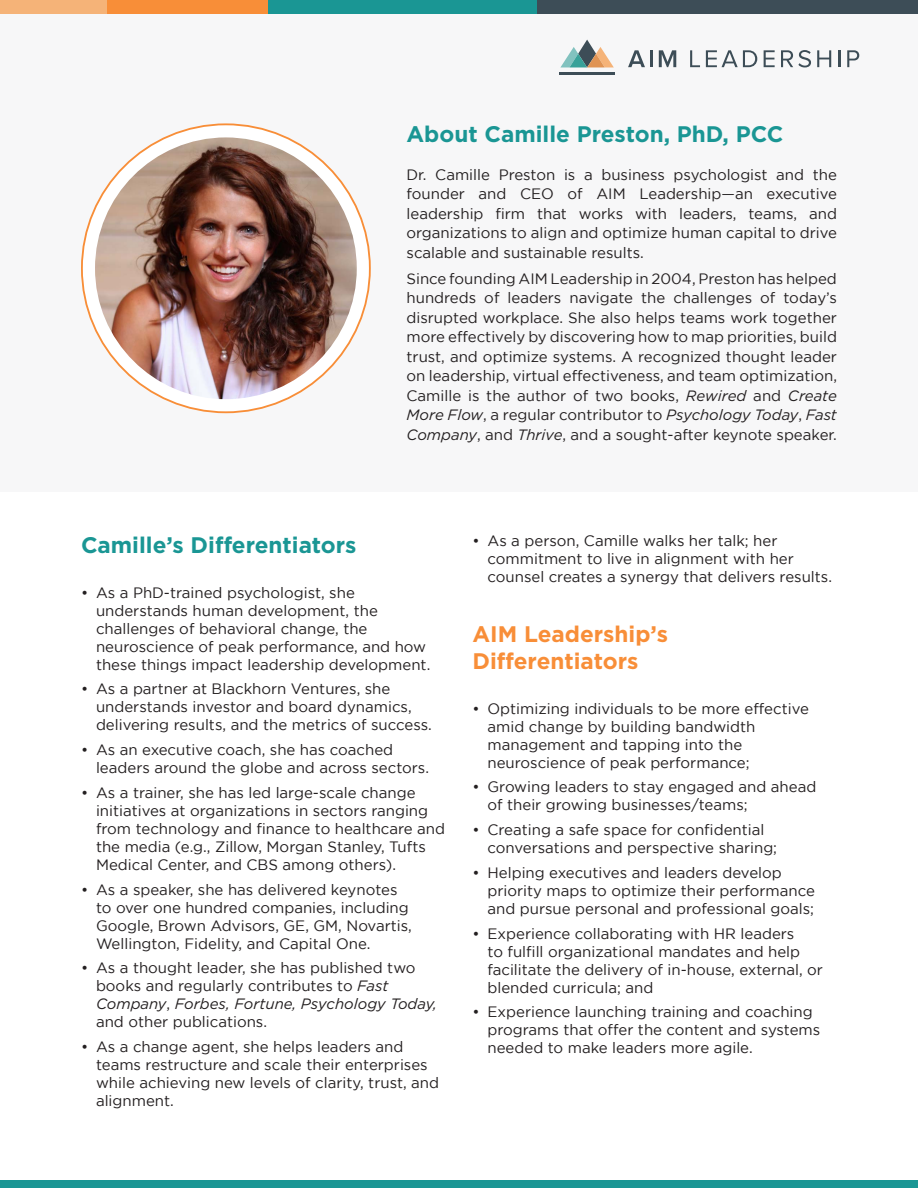
<style>
.page{position:relative;width:918px;height:1188px;background:#fff}
.page>*{position:absolute;margin:0;border:0;box-sizing:border-box;transform-origin:0 0}
.t1{font:700 22.5px "Gotham";color:#1a9694}
.t2{font:700 22.5px "Gotham";color:#f88e38}
.t3{font:15px/18px "Gotham";color:#231f20}
.s1{font-style:italic}
</style>
<div class="page">
<div style="left:0;top:0;width:918px;height:492px;background:#f7f7f8"></div>
<svg style="left:628px;top:50px;width:17px;height:17px"></svg>
<hr style="left:650px;top:50px;width:3px;height:17px;background:#3d4d57">
<svg style="left:659px;top:50px;width:17px;height:17px"></svg>
<svg style="left:690px;top:50px;width:10px;height:17px"></svg>
<svg style="left:706px;top:50px;width:51px;height:17px"></svg>
<svg style="left:764px;top:50px;width:11px;height:17px"></svg>
<svg style="left:781px;top:50px;width:30px;height:17px"></svg>
<svg style="left:817px;top:50px;width:14px;height:17px"></svg>
<svg style="left:838px;top:50px;width:2px;height:17px"></svg>
<svg style="left:847px;top:50px;width:12px;height:17px"></svg>
<svg style="left:561px;top:40px;width:53px;height:27px"></svg>
<hr style="left:559px;top:73px;width:56px;height:2px;background:#3d4d57">
<div style="left:82px;top:124px;width:288px;height:288px;background:#fff;border-radius:50%"></div>
<img style="left:95px;top:137px;width:262px;height:262px;border-radius:131px">
<div style="left:0;top:1181px;width:918px;height:7px;background:#1a9694"></div>
<div style="left:0;top:0;width:108px;height:14px;background:#f5b378"></div>
<div style="left:107px;top:0;width:162px;height:14px;background:#f88e38"></div>
<div style="left:268px;top:0;width:270px;height:14px;background:#1a9694"></div>
<div style="left:537px;top:0;width:381px;height:14px;background:#3d4d57"></div>
<p class="t1" style="left:407px;top:119px;width:379px">About Camille Preston, PhD, PCC</p>
<p class="t3" style="left:407px;top:164px;width:432px;line-height:19.5px;text-align:justify">Dr. Camille Preston is a business psychologist and the founder and CEO of AIM Leadership—an executive leadership firm that works with leaders, teams, and organizations to align and optimize human capital to drive scalable and sustainable results.</p>
<p class="t3" style="left:407px;top:268px;width:432px;line-height:19.5px;text-align:justify">Since founding AIM Leadership in 2004, Preston has helped hundreds of leaders navigate the challenges of today’s disrupted workplace. She also helps teams work together more effectively by discovering how to map priorities, build trust, and optimize systems. A recognized thought leader on leadership, virtual effectiveness, and team optimization, Camille is the author of two books, <span class="s1">Rewired</span> and <span class="s1">Create More Flow</span>, a regular contributor to <span class="s1">Psychology Today</span>, <span class="s1">Fast Company</span>, and <span class="s1">Thrive</span>, and a sought-after keynote speaker.</p>
<p class="t1" style="left:81px;top:530px;width:277px">Camille’s Differentiators</p>
<p class="t3" style="left:96px;top:583px;width:336px;text-indent:-15px">• As a PhD-trained psychologist, she understands human development, the challenges of behavioral change, the neuroscience of peak performance, and how these things impact leadership development.</p>
<p class="t3" style="left:96px;top:680px;width:337px;text-indent:-15px">• As a partner at Blackhorn Ventures, she understands investor and board dynamics, delivering results, and the metrics of success.</p>
<p class="t3" style="left:96px;top:741px;width:335px;text-indent:-15px">• As an executive coach, she has coached leaders around the globe and across sectors.</p>
<p class="t3" style="left:96px;top:783px;width:351px;text-indent:-15px">• As a trainer, she has led large-scale change initiatives at organizations in sectors ranging from technology and finance to healthcare and the media (e.g., Zillow, Morgan Stanley, Tufts Medical Center, and CBS among others).</p>
<p class="t3" style="left:96px;top:880px;width:317px;text-indent:-15px">• As a speaker, she has delivered keynotes to over one hundred companies, including Google, Brown Advisors, GE, GM, Novartis, Wellington, Fidelity, and Capital One.</p>
<p class="t3" style="left:96px;top:959px;width:342px;text-indent:-15px">• As a thought leader, she has published two books and regularly contributes to <span class="s1">Fast Company</span>, <span class="s1">Forbes, Fortune, Psychology Today, </span>and other publications.</p>
<p class="t3" style="left:96px;top:1038px;width:345px;text-indent:-15px">• As a change agent, she helps leaders and teams restructure and scale their enterprises while achieving new levels of clarity, trust, and alignment.</p>
<p class="t3" style="left:488px;top:531px;width:346px;text-indent:-15px">• As a person, Camille walks her talk; her commitment to live in alignment with her counsel creates a synergy that delivers results.</p>
<p class="t2" style="left:472px;top:619px;width:197px">AIM Leadership’s</p>
<p class="t2" style="left:472px;top:646px;width:168px">Differentiators</p>
<p class="t3" style="left:488px;top:699px;width:323px;text-indent:-15px">• Optimizing individuals to be more effective amid change by building bandwidth management and tapping into the neuroscience of peak performance;</p>
<p class="t3" style="left:488px;top:778px;width:330px;text-indent:-15px">• Growing leaders to stay engaged and ahead of their growing businesses/teams;</p>
<p class="t3" style="left:488px;top:821px;width:291px;text-indent:-15px">• Creating a safe space for confidential conversations and perspective sharing;</p>
<p class="t3" style="left:488px;top:863px;width:329px;text-indent:-15px">• Helping executives and leaders develop priority maps to optimize their performance and pursue personal and professional goals;</p>
<p class="t3" style="left:488px;top:924px;width:337px;text-indent:-15px">• Experience collaborating with HR leaders<br>to fulfill organizational mandates and help facilitate the delivery of in-house, external, or blended curricula; and</p>
<p class="t3" style="left:488px;top:1003px;width:334px;text-indent:-15px">• Experience launching training and coaching programs that offer the content and systems needed to make leaders more agile.</p>
</div>
